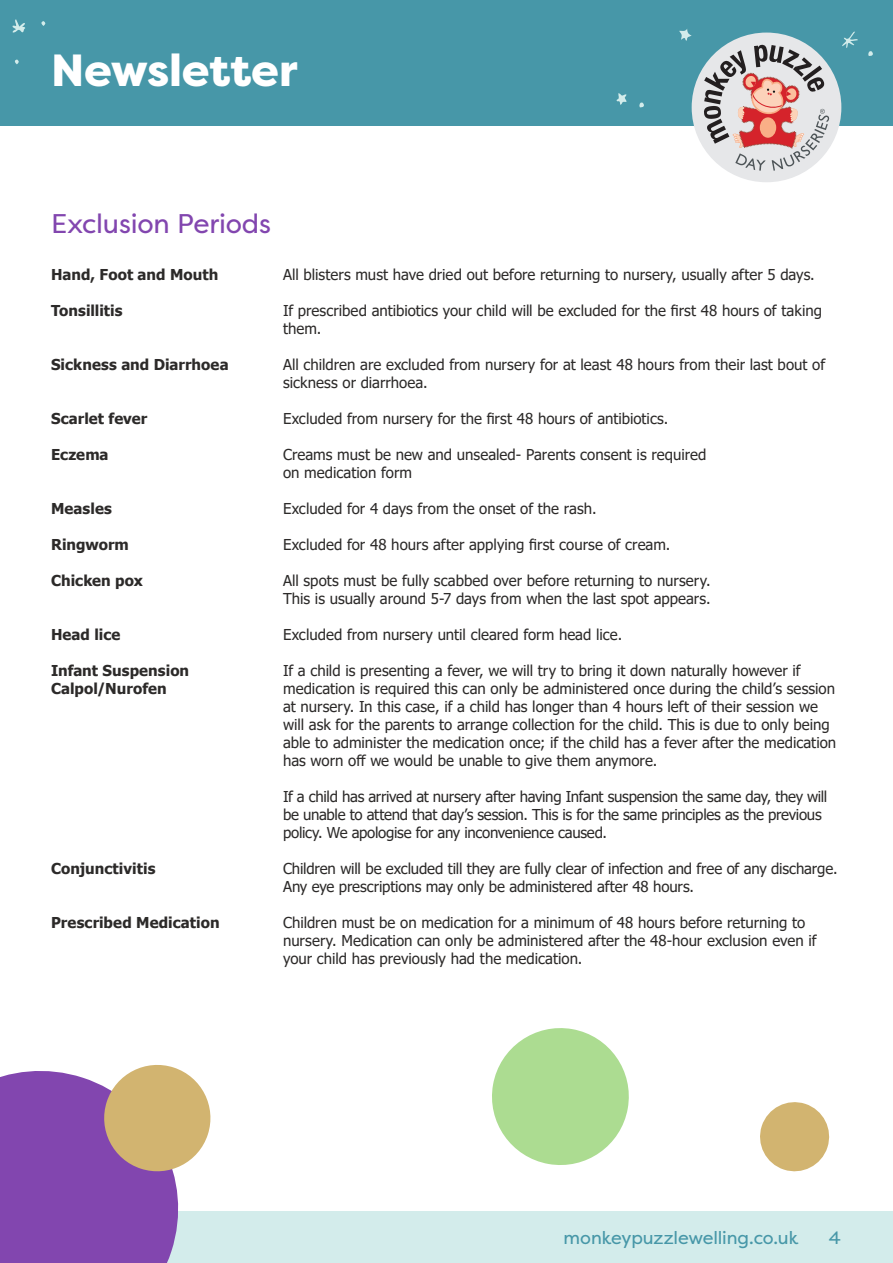
<style>
.page{position:relative;width:893px;height:1263px;background:#fff}
.page>*{position:absolute;margin:0;border:0;box-sizing:border-box;transform-origin:0 0}
.t1{font:800 45px "Filson Pro";letter-spacing:-.005em;color:#fff}
.Paragraph_Style_1{font:27px "Filson Pro";letter-spacing:-.01em;color:#8246af}
.t2{font:18px "Filson Pro";letter-spacing:-.01em;color:#4797a8}
.t3{font:15px/18px "Tahoma";color:#2c2a29}
.t4{font:15px/18px "Tahoma";letter-spacing:-.02em;color:#2c2a29}
.t5{font:700 15px "Tahoma";letter-spacing:.005em;color:#2c2a29}
</style>
<div class="page">
<div style="left:0;top:0;width:893px;height:125px;background:#4797a8"></div>
<div style="left:692px;top:33px;width:149px;height:149px;background:#e6e7e9;border-radius:50%"></div>
<svg style="left:704px;top:45px;width:125px;height:126px"></svg>
<svg style="left:679px;top:29px;width:13px;height:12px"></svg>
<svg style="left:842px;top:32px;width:16px;height:16px"></svg>
<svg style="left:868px;top:51px;width:5px;height:5px"></svg>
<svg style="left:616px;top:93px;width:11px;height:12px"></svg>
<svg style="left:639px;top:102px;width:5px;height:6px"></svg>
<svg style="left:13px;top:19px;width:12px;height:14px"></svg>
<svg style="left:41px;top:21px;width:5px;height:5px"></svg>
<svg style="left:15px;top:60px;width:4px;height:4px"></svg>
<div style="left:0;top:1212px;width:893px;height:51px;background:#d3eceb"></div>
<svg style="left:0;top:1065px;width:217px;height:198px"></svg>
<svg style="left:492px;top:1028px;width:137px;height:137px"></svg>
<svg style="left:760px;top:1102px;width:70px;height:70px"></svg>
<h1 class="t1" style="left:51px;top:42px;width:248px">Newsletter</h1>
<p class="Paragraph_Style_1" style="left:51px;top:206px;width:221px">Exclusion Periods</p>
<p class="t5" style="left:51px;top:264px;width:169px">Hand, Foot and Mouth</p>
<p class="t5" style="left:51px;top:300px;width:73px">Tonsillitis</p>
<p class="t5" style="left:51px;top:354px;width:179px">Sickness and Diarrhoea</p>
<p class="t5" style="left:51px;top:408px;width:98px">Scarlet fever</p>
<p class="t5" style="left:51px;top:444px;width:59px">Eczema</p>
<p class="t5" style="left:51px;top:498px;width:62px">Measles</p>
<p class="t5" style="left:51px;top:534px;width:79px">Ringworm</p>
<p class="t5" style="left:51px;top:570px;width:93px">Chicken pox</p>
<p class="t5" style="left:51px;top:624px;width:71px">Head lice</p>
<p class="t5" style="left:51px;top:660px;width:140px">Infant Suspension</p>
<p class="t5" style="left:51px;top:678px;width:117px">Calpol/Nurofen</p>
<p class="t5" style="left:51px;top:858px;width:106px">Conjunctivitis</p>
<p class="t5" style="left:51px;top:912px;width:170px">Prescribed Medication</p>
<p class="t3" style="left:283px;top:266px;width:533px">All blisters must have dried out before returning to nursery, usually after 5 days.</p>
<p class="t3" style="left:283px;top:302px;width:540px">If prescribed antibiotics your child will be excluded for the first 48 hours of taking them.</p>
<p class="t3" style="left:283px;top:356px;width:544px">All children are excluded from nursery for at least 48 hours from their last bout of sickness or diarrhoea.</p>
<p class="t3" style="left:283px;top:410px;width:387px">Excluded from nursery for the first 48 hours of antibiotics.</p>
<p class="t3" style="left:283px;top:446px;width:425px">Creams must be new and unsealed- Parents consent is required</p>
<p class="t3" style="left:283px;top:464px;width:130px">on medication form</p>
<p class="t3" style="left:283px;top:500px;width:315px">Excluded for 4 days from the onset of the rash.</p>
<p class="t3" style="left:283px;top:536px;width:389px">Excluded for 48 hours after applying first course of cream.</p>
<p class="t3" style="left:283px;top:572px;width:429px">All spots must be fully scabbed over before returning to nursery.</p>
<p class="t3" style="left:283px;top:590px;width:429px">This is usually around 5-7 days from when the last spot appears.</p>
<p class="t3" style="left:283px;top:626px;width:341px">Excluded from nursery until cleared form head lice.</p>
<p class="t3" style="left:283px;top:662px;width:555px">If a child is presenting a fever, we will try to bring it down naturally however if medication is required this can only be administered once during the child’s session at nursery. In this case, if a child has longer than 4 hours left of their session we will ask for the parents to arrange collection for the child. This is due to only being able to administer the medication once; if the child has a fever after the medication has worn off we would be unable to give them anymore.</p>
<p class="t4" style="left:283px;top:788px;width:546px">If a child has arrived at nursery after having Infant suspension the same day, they will be unable to attend that day’s session. This is for the same principles as the previous policy. We apologise for any inconvenience caused.</p>
<p class="t3" style="left:283px;top:860px;width:556px">Children will be excluded till they are fully clear of infection and free of any discharge.<br>Any eye prescriptions may only be administered after 48 hours.</p>
<p class="t3" style="left:283px;top:914px;width:535px">Children must be on medication for a minimum of 48 hours before returning to nursery. Medication can only be administered after the 48-hour exclusion even if your child has previously had the medication.</p>
<p class="t2" style="left:564px;top:1225px;width:236px">monkeypuzzlewelling.co.uk</p>
<p class="t2" style="left:829px;top:1225px;width:14px">4</p>
</div>
